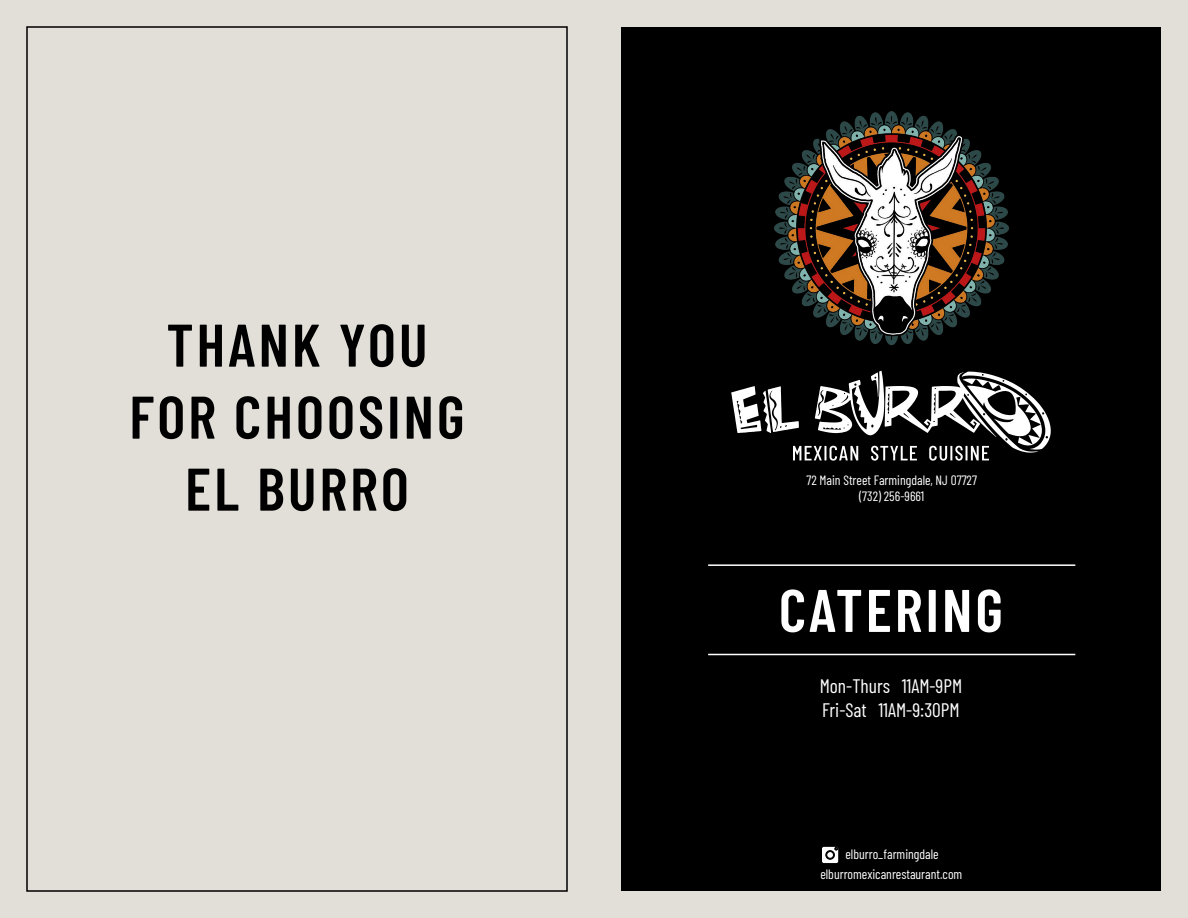
<style>
.page{position:relative;width:1188px;height:918px;background:#e2ded8}
.page>*{position:absolute;margin:0;border:0;box-sizing:border-box;transform-origin:0 0}
.t1{font:600 60px/72px "Barlow Condensed";letter-spacing:.05em;color:#000;text-align:center}
.t2{font:600 60px "Barlow Condensed";letter-spacing:.05em;color:#fff}
.t3{font:19.5px/23.4px "Barlow Condensed";color:#fff}
.t4{font:13.5px/16.2px "Barlow Condensed";color:#fff;text-align:center}
</style>
<div class="page">
<div style="left:621px;top:27px;width:540px;height:864px;background:#000"></div>
<img style="left:774px;top:111px;width:235px;height:234px">
<svg style="left:731px;top:371px;width:320px;height:90px"></svg>
<hr style="left:708px;top:654px;width:367px;height:1px;background:#fff">
<hr style="left:708px;top:564px;width:367px;height:2px;background:#fff">
<svg style="left:821px;top:846px;width:18px;height:18px"></svg>
<h1 class="t1" style="left:129px;top:307px;width:337px">THANK YOU<br>FOR CHOOSING<br>EL BURRO</h1>
<p class="t4" style="left:807px;top:471px;width:172px">72 Main Street Farmingdale, NJ 07727 (732) 256-9661</p>
<h1 class="t2" style="left:779px;top:572px;width:226px">CATERING</h1>
<h2 class="t3" style="left:820px;top:674px;width:144px">Mon-Thurs 11AM-9PM<br>Fri-Sat 11AM-9:30PM</h2>
<p class="t4" style="left:845px;top:845px;width:95px">elburro_farmingdale</p>
<p class="t4" style="left:820px;top:865px;width:144px">elburromexicanrestaurant.com</p>
</div>
